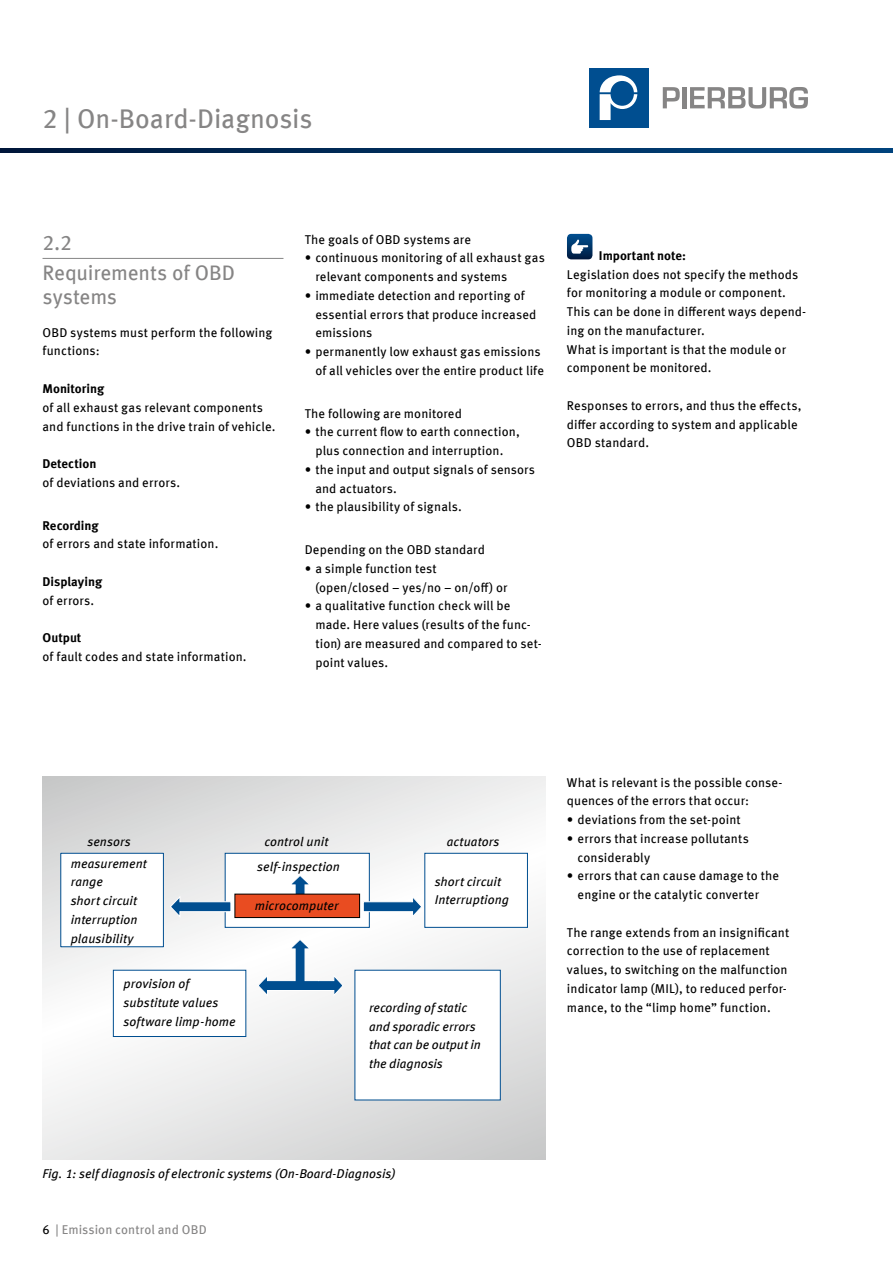
<style>
.page{position:relative;width:893px;height:1263px;background:#fff}
.page>*{position:absolute;margin:0;border:0;box-sizing:border-box;transform-origin:0 0}
.t1{font:27px "Meta OFC";letter-spacing:-.005em;color:#868585}
.t2{font:21px/30px "Meta OFC";letter-spacing:-.01em;color:#868585}
.t3{font:12.75px/18.8px "Meta OFC";letter-spacing:.01em;color:#000}
.t4{font:italic 12.75px/18.8px "Meta OFC";color:#000}
.t5{font:700 12.75px "Meta OFC";color:#000}
.t6{font:12.75px "Meta OFC";letter-spacing:.005em;color:#868585}
.s1{color:#000}
</style>
<div class="page">
<div style="left:589px;top:68px;width:59px;height:60px;background:#004e90"></div>
<svg style="left:600px;top:75px;width:37px;height:45px"></svg>
<svg style="left:663px;top:87px;width:17px;height:21px"></svg>
<div style="left:682px;top:87px;width:5px;height:21px;background:#868585"></div>
<svg style="left:690px;top:87px;width:118px;height:22px"></svg>
<svg style="left:0;top:149px;width:893px;height:3px"></svg>
<hr style="left:43px;top:258px;width:240px;height:1px;background:#868585">
<svg style="left:567px;top:234px;width:25px;height:25px"></svg>
<svg style="left:43px;top:777px;width:503px;height:382px"></svg>
<div style="left:225px;top:853px;width:145px;height:75px;background:#fff;border:1px solid #004e90"></div>
<div style="left:424px;top:853px;width:104px;height:75px;background:#fff;border:1px solid #004e90"></div>
<div style="left:354px;top:970px;width:147px;height:130px;background:#fff"></div>
<svg style="left:288px;top:876px;width:23px;height:18px"></svg>
<div style="left:235px;top:894px;width:125px;height:23px;background:#e94c21"></div>
<div style="left:234px;top:894px;width:126px;height:24px;border:1px solid #000"></div>
<svg style="left:169px;top:895px;width:62px;height:24px"></svg>
<svg style="left:363px;top:895px;width:60px;height:23px"></svg>
<svg style="left:257px;top:938px;width:87px;height:60px"></svg>
<div style="left:61px;top:853px;width:102px;height:94px;background:#fff"></div>
<div style="left:60px;top:853px;width:104px;height:94px;border:1px solid #004e90"></div>
<div style="left:113px;top:970px;width:133px;height:67px;background:#fff;border:1px solid #004e90"></div>
<h1 class="t1" style="left:43px;top:101px;width:271px">2 | On-Board-Diagnosis</h1>
<h2 class="t2" style="left:43px;top:228px;width:194px">2.2<br>Requirements of OBD</h2>
<h2 class="t2" style="left:43px;top:282px;width:76px">systems</h2>
<p class="t3" style="left:43px;top:323px;width:231px">OBD systems must perform the following functions:</p>
<p class="t5" style="left:43px;top:380px;width:63px">Monitoring</p>
<p class="t3" style="left:43px;top:398px;width:235px">of all exhaust gas relevant components and functions in the drive train of vehicle.</p>
<p class="t5" style="left:43px;top:455px;width:55px">Detection</p>
<p class="t3" style="left:43px;top:473px;width:139px">of deviations and errors.</p>
<p class="t5" style="left:43px;top:517px;width:58px">Recording</p>
<p class="t3" style="left:43px;top:534px;width:177px">of errors and state information.</p>
<p class="t5" style="left:43px;top:573px;width:61px">Displaying</p>
<p class="t3" style="left:43px;top:591px;width:53px">of errors.</p>
<p class="t5" style="left:43px;top:629px;width:40px">Output</p>
<p class="t3" style="left:43px;top:647px;width:206px">of fault codes and state information.</p>
<p class="t3" style="left:305px;top:230px;width:168px">The goals of OBD systems are</p>
<p class="t3" style="left:315px;top:249px;width:231px;text-indent:-11px">• continuous monitoring of all exhaust gas relevant components and systems</p>
<p class="t3" style="left:315px;top:286px;width:222px;text-indent:-11px">• immediate detection and reporting of essential errors that produce increased emissions</p>
<p class="t3" style="left:305px;top:342px;width:241px;text-align:right">• permanently low exhaust gas emissions of all vehicles over the entire product life</p>
<p class="t3" style="left:305px;top:404px;width:159px">The following are monitored</p>
<p class="t3" style="left:305px;top:423px;width:217px;text-align:center">• the current flow to earth connection, plus connection and interruption.</p>
<p class="t3" style="left:315px;top:460px;width:221px;text-indent:-11px">• the input and output signals of sensors and actuators.</p>
<p class="t3" style="left:305px;top:498px;width:159px">• the plausibility of signals.</p>
<p class="t3" style="left:305px;top:540px;width:182px">Depending on the OBD standard</p>
<p class="t3" style="left:315px;top:559px;width:194px;text-indent:-11px">• a simple function test (open/closed – yes/no – on/off) or</p>
<p class="t3" style="left:315px;top:597px;width:228px;text-indent:-11px">• a qualitative function check will be made. Here values (results of the func&shy;tion) are measured and compared to set&shy;point values.</p>
<p class="t5" style="left:599px;top:247px;width:89px">Important note:</p>
<p class="t3" style="left:567px;top:265px;width:241px">Legislation does not specify the methods for monitoring a module or component.<br>This can be done in different ways depend&shy;ing on the manufacturer.<br>What is important is that the module or component be monitored.</p>
<p class="t3" style="left:567px;top:396px;width:236px">Responses to errors, and thus the effects, differ according to system and applicable<br>OBD standard.</p>
<p class="t4" style="left:87px;top:832px;width:45px">sensors</p>
<p class="t4" style="left:71px;top:854px;width:78px">measurement range<br>short circuit interruption plausibility</p>
<p class="t4" style="left:123px;top:974px;width:114px">provision of substitute values software limp-home</p>
<p class="t4" style="left:264px;top:832px;width:65px">control unit</p>
<p class="t4" style="left:447px;top:832px;width:54px">actuators</p>
<p class="t4" style="left:257px;top:857px;width:84px">self-inspection</p>
<p class="t4" style="left:255px;top:896px;width:85px">microcomputer</p>
<p class="t4" style="left:435px;top:872px;width:76px">short circuit<br>Interruptiong</p>
<p class="t4" style="left:369px;top:998px;width:114px">recording of static and sporadic errors that can be output in the diagnosis</p>
<p class="t4" style="left:43px;top:1164px;width:355px">Fig. 1: self diagnosis of electronic systems (On-Board-Diagnosis)</p>
<p class="t6" style="left:43px;top:1222px;width:166px"><span class="s1">6</span> | Emission control and OBD</p>
<p class="t3" style="left:567px;top:773px;width:217px">What is relevant is the possible conse&shy;quences of the errors that occur:</p>
<p class="t3" style="left:567px;top:810px;width:175px">• deviations from the set-point</p>
<p class="t3" style="left:578px;top:829px;width:173px;text-indent:-11px">• errors that increase pollutants considerably</p>
<p class="t3" style="left:578px;top:866px;width:203px;text-indent:-11px">• errors that can cause damage to the engine or the catalytic converter</p>
<p class="t3" style="left:567px;top:923px;width:224px">The range extends from an insignificant correction to the use of replacement values, to switching on the malfunction indicator lamp (MIL), to reduced perfor&shy;mance, to the “limp home” function.</p>
</div>
